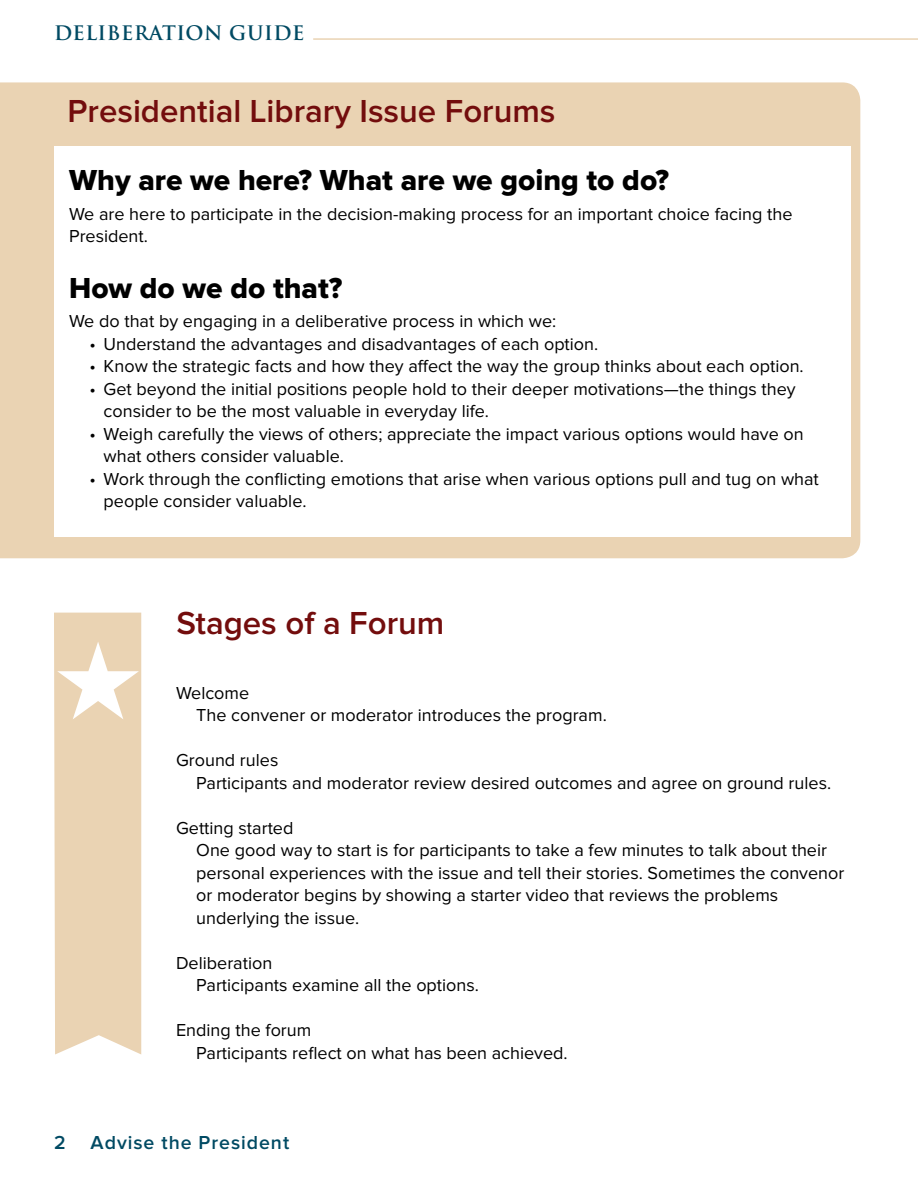
<style>
.page{position:relative;width:918px;height:1188px;background:#fff}
.page>*{position:absolute;margin:0;border:0;box-sizing:border-box;transform-origin:0 0}
.t1{font:600 33px "Proxima Nova";color:#730d0d}
.t2{font:30px "Proxima Nova Extrabld";color:#000}
.t3{font:600 19.5px "Proxima Nova";letter-spacing:.05em;color:#014a63}
.t4{font:700 19.5px "Trajan";letter-spacing:.025em;color:#014a63}
.t5{font:18px/22.5px "Proxima Nova";color:#000}
</style>
<div class="page">
<hr style="left:313px;top:38px;width:605px;height:2px;background:#ead3b3">
<div style="left:0;top:82px;width:860px;height:476px;background:#ead3b3"></div>
<div style="left:54px;top:147px;width:796px;height:390px;background:#fff"></div>
<svg style="left:54px;top:613px;width:87px;height:441px;background:#ebd7ba"></svg>
<p class="t4" style="left:54px;top:20px;width:252px">DELIBERATION GUIDE</p>
<h1 class="t1" style="left:68px;top:96px;width:490px">Presidential Library Issue Forums</h1>
<h2 class="t2" style="left:69px;top:167px;width:602px">Why are we here? What are we going to do?</h2>
<p class="t5" style="left:69px;top:203px;width:725px">We are here to participate in the decision-making process for an important choice facing the<br>President.</p>
<h2 class="t2" style="left:69px;top:274px;width:275px">How do we do that?</h2>
<p class="t5" style="left:69px;top:311px;width:489px">We do that by engaging in a deliberative process in which we:</p>
<p class="t5" style="left:89px;top:333px;width:511px">• Understand the advantages and disadvantages of each option.</p>
<p class="t5" style="left:89px;top:356px;width:716px">• Know the strategic facts and how they affect the way the group thinks about each option.</p>
<p class="t5" style="left:104px;top:378px;width:694px;text-indent:-14px">• Get beyond the initial positions people hold to their deeper motivations—the things they consider to be the most valuable in everyday life.</p>
<p class="t5" style="left:104px;top:423px;width:702px;text-indent:-14px">• Weigh carefully the views of others; appreciate the impact various options would have on what others consider valuable.</p>
<p class="t5" style="left:104px;top:468px;width:717px;text-indent:-14px">• Work through the conflicting emotions that arise when various options pull and tug on what people consider valuable.</p>
<h1 class="t1" style="left:176px;top:608px;width:270px">Stages of a Forum</h1>
<p class="t5" style="left:196px;top:682px;width:412px;text-indent:-20px">Welcome<br>The convener or moderator introduces the program.</p>
<p class="t5" style="left:196px;top:750px;width:636px;text-indent:-20px">Ground rules<br>Participants and moderator review desired outcomes and agree on ground rules.</p>
<p class="t5" style="left:196px;top:817px;width:650px;text-indent:-20px">Getting started<br>One good way to start is for participants to take a few minutes to talk about their personal experiences with the issue and tell their stories. Sometimes the convenor or moderator begins by showing a starter video that reviews the problems underlying the issue.</p>
<p class="t5" style="left:196px;top:952px;width:284px;text-indent:-20px">Deliberation<br>Participants examine all the options.</p>
<p class="t5" style="left:196px;top:1020px;width:373px;text-indent:-20px">Ending the forum<br>Participants reflect on what has been achieved.</p>
<p class="t3" style="left:54px;top:1134px;width:13px">2</p>
<p class="t3" style="left:91px;top:1134px;width:200px">Advise the President</p>
</div>
